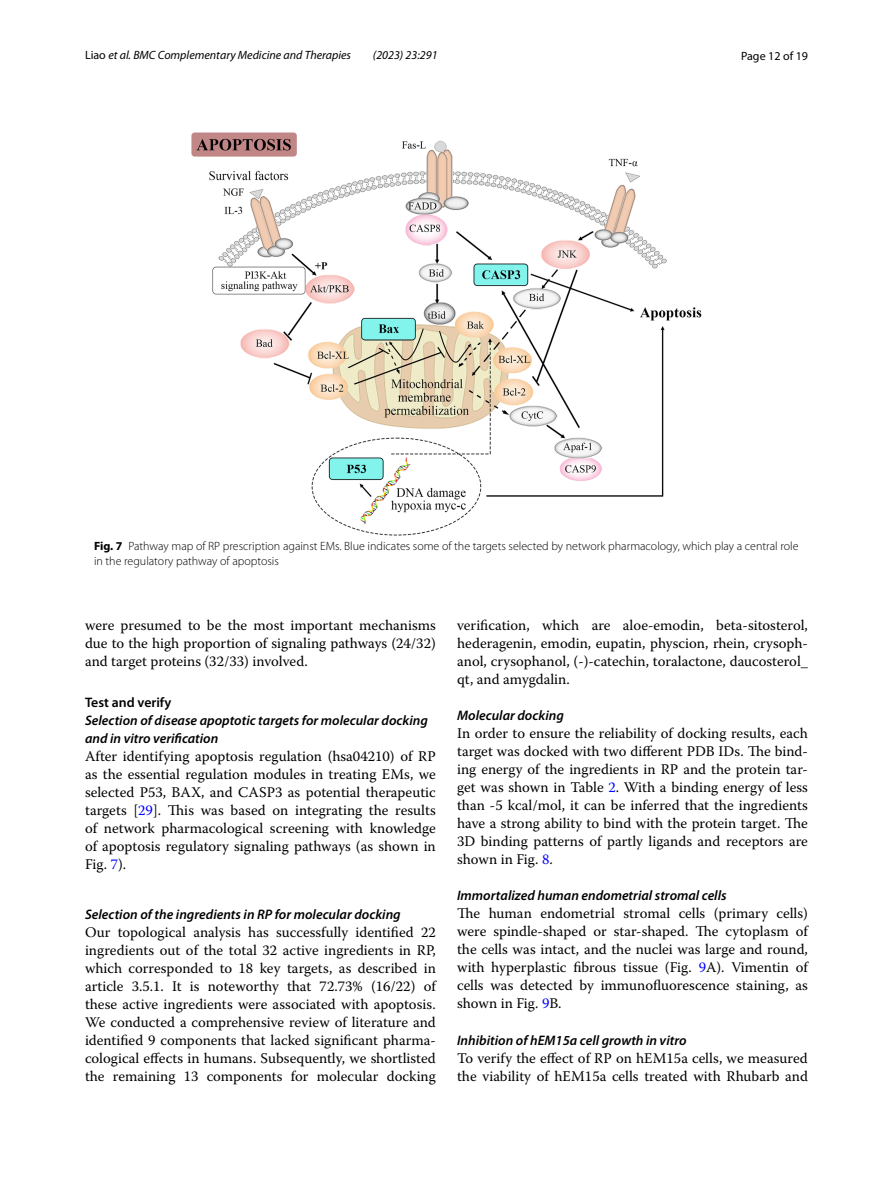
<style>
.page{position:relative;width:893px;height:1187px;background:#fff}
.page>*{position:absolute;margin:0;border:0;box-sizing:border-box;transform-origin:0 0}
.t1{font:14.7px/18px "Warnock Pro";color:#000;text-align:justify}
.t2{font:italic 600 13.8px/18px "Myriad Pro";color:#000}
.t3{font:600 13.8px "Myriad Pro";color:#000}
.t4{font:300 12px/15px "Myriad Pro";color:#000}
.t5{font:italic 12px "Myriad Pro";color:#000}
.t6{font:12px "Myriad Pro";color:#000}
.s1{font-style:normal}
.s2{font-weight:700}
.s3{color:#00f}
</style>
<div class="page">
<img style="left:191px;top:133px;width:511px;height:402px">
<p class="t5" style="left:85px;top:48px;width:268px"><span class="s1">Liao</span> et al. BMC Complementary Medicine and Therapies</p>
<p class="t5" style="left:373px;top:48px;width:66px">(2023) 23:291</p>
<p class="t6" style="left:741px;top:48px;width:68px">Page 12 of 19</p>
<p class="t4" style="left:94px;top:539px;width:706px"><span class="s2">Fig. 7</span> Pathway map of RP prescription against EMs. Blue indicates some of the targets selected by network pharmacology, which play a central role in the regulatory pathway of apoptosis</p>
<p class="t1" style="left:85px;top:616px;width:352px">were presumed to be the most important mechanisms due to the high proportion of signaling pathways (24/32) and target proteins (32/33) involved.</p>
<p class="t3" style="left:85px;top:693px;width:88px">Test and verify</p>
<p class="t2" style="left:85px;top:711px;width:344px">Selection of disease apoptotic targets for molecular docking and in vitro verification</p>
<p class="t1" style="left:85px;top:747px;width:352px">After identifying apoptosis regulation (hsa04210) of RP as the essential regulation modules in treating EMs, we selected P53, BAX, and CASP3 as potential therapeutic targets [<span class="s3">29</span>]. This was based on integrating the results of network pharmacological screening with knowledge of apoptosis regulatory signaling pathways (as shown in Fig. <span class="s3">7</span>).</p>
<p class="t2" style="left:85px;top:905px;width:317px">Selection of the ingredients in RP for molecular docking</p>
<p class="t1" style="left:85px;top:923px;width:352px">Our topological analysis has successfully identified 22 ingredients out of the total 32 active ingredients in RP, which corresponded to 18 key targets, as described in article 3.5.1. It is noteworthy that 72.73% (16/22) of these active ingredients were associated with apoptosis.<br>We conducted a comprehensive review of literature and identified 9 components that lacked significant pharma&shy;cological effects in humans. Subsequently, we shortlisted the remaining 13 components for molecular docking</p>
<p class="t1" style="left:457px;top:616px;width:352px">verification, which are aloe-emodin, beta-sitosterol, hederagenin, emodin, eupatin, physcion, rhein, crysoph&shy;anol, crysophanol, (-)-catechin, toralactone, daucosterol_ qt, and amygdalin.</p>
<p class="t2" style="left:457px;top:706px;width:108px">Molecular docking</p>
<p class="t1" style="left:457px;top:724px;width:352px">In order to ensure the reliability of docking results, each target was docked with two different PDB IDs. The bind&shy;ing energy of the ingredients in RP and the protein tar&shy;get was shown in Table <span class="s3">2</span>. With a binding energy of less than -5 kcal/mol, it can be inferred that the ingredients have a strong ability to bind with the protein target. The 3D binding patterns of partly ligands and receptors are shown in Fig. <span class="s3">8</span>.</p>
<p class="t2" style="left:457px;top:886px;width:271px">Immortalized human endometrial stromal cells</p>
<p class="t1" style="left:457px;top:904px;width:352px">The human endometrial stromal cells (primary cells) were spindle-shaped or star-shaped. The cytoplasm of the cells was intact, and the nuclei was large and round, with hyperplastic fibrous tissue (Fig. <span class="s3">9</span>A). Vimentin of cells was detected by immunofluorescence staining, as shown in Fig. <span class="s3">9</span>B.</p>
<p class="t2" style="left:457px;top:1030px;width:231px">Inhibition of hEM15a cell growth in vitro</p>
<p class="t1" style="left:457px;top:1048px;width:352px">To verify the effect of RP on hEM15a cells, we measured the viability of hEM15a cells treated with Rhubarb and</p>
</div>
